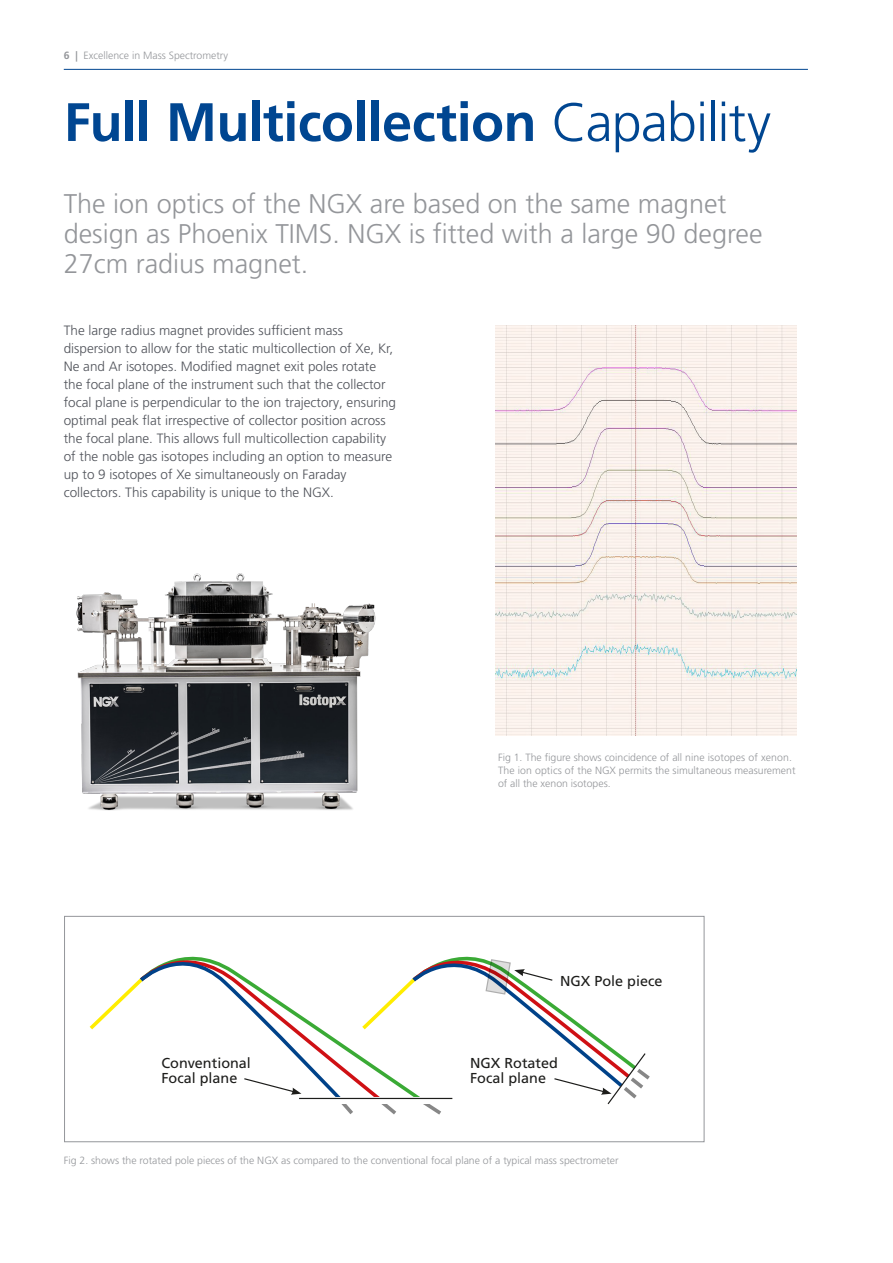
<style>
.page{position:relative;width:893px;height:1263px;background:#fff}
.page>*{position:absolute;margin:0;border:0;box-sizing:border-box;transform-origin:0 0}
.Heading_1{font:700 54px "Frutiger LT Pro";letter-spacing:-.01em;color:#004691}
.Heading_2{font:300 27px/30px "Frutiger LT Pro";color:#94969a}
.t1{font:14.4px "Frutiger LT Pro";color:#1d1d1b}
.Body_Copy{font:300 13.5px/18px "Frutiger LT Pro";color:#50535a}
.t2{font:300 10.5px/12.6px "Frutiger LT Pro";color:#94969a}
.s1{font-weight:700}
.s2{font-weight:300}
</style>
<div class="page">
<img style="left:496px;top:325px;width:300px;height:411px">
<svg style="left:89px;top:956px;width:561px;height:159px"></svg>
<svg style="left:332px;top:1099px;width:101px;height:5px"></svg>
<hr style="left:299px;top:1098px;width:153px;height:1px;background:#1d1d1b">
<div style="left:64px;top:916px;width:640px;height:226px;border:1px solid #94969a"></div>
<img style="left:76px;top:573px;width:300px;height:238px">
<hr style="left:64px;top:69px;width:744px;height:1px;background:#004691">
<p class="t2" style="left:64px;top:49px;width:166px"><span class="s1">6 |</span> Excellence in Mass Spectrometry</p>
<p class="Heading_1" style="left:64px;top:90px;width:709px">Full Multicollection <span class="s2">Capability</span></p>
<p class="Heading_2" style="left:64px;top:189px;width:700px">The ion optics of the NGX are based on the same magnet design as Phoenix TIMS. NGX is fitted with a large 90 degree<br>27cm radius magnet.</p>
<p class="Body_Copy" style="left:64px;top:321px;width:334px">The large radius magnet provides sufficient mass dispersion to allow for the static multicollection of Xe, Kr, Ne and Ar isotopes. Modified magnet exit poles rotate the focal plane of the instrument such that the collector focal plane is perpendicular to the ion trajectory, ensuring optimal peak flat irrespective of collector position across the focal plane. This allows full multicollection capability of the noble gas isotopes including an option to measure up to 9 isotopes of Xe simultaneously on Faraday collectors. This capability is unique to the NGX.</p>
<p class="t1" style="left:161px;top:1055px;width:91px">Conventional</p>
<p class="t1" style="left:161px;top:1069px;width:77px">Focal plane</p>
<p class="t2" style="left:498px;top:752px;width:299px">Fig 1. The figure shows coincidence of all nine isotopes of xenon.<br>The ion optics of the NGX permits the simultaneous measurement of all the xenon isotopes.</p>
<p class="t1" style="left:560px;top:973px;width:104px">NGX Pole piece</p>
<p class="t1" style="left:470px;top:1055px;width:89px">NGX Rotated</p>
<p class="t1" style="left:470px;top:1069px;width:77px">Focal plane</p>
<p class="t2" style="left:64px;top:1154px;width:556px">Fig 2. shows the rotated pole pieces of the NGX as compared to the conventional focal plane of a typical mass spectrometer</p>
</div>
